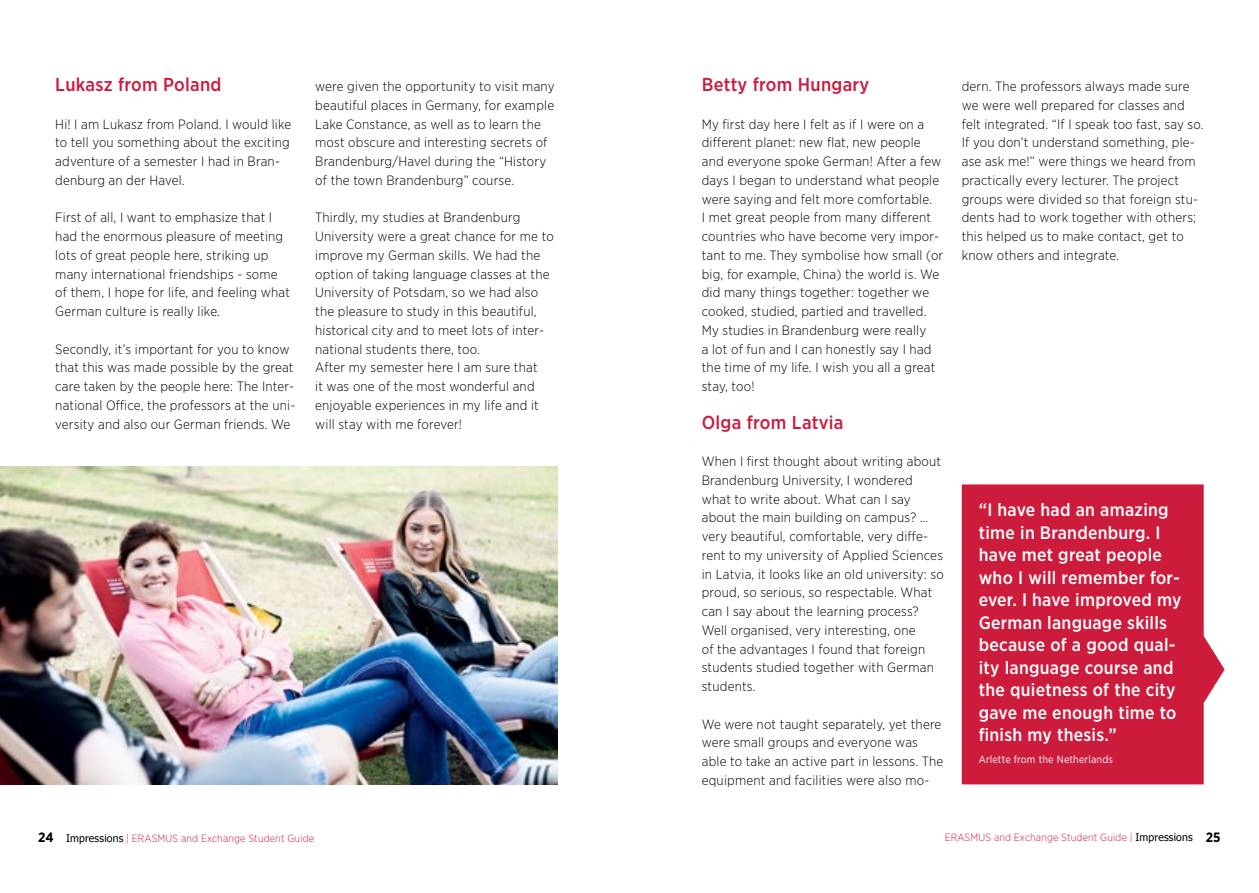
<style>
.page{position:relative;width:1259px;height:893px;background:#fff}
.page>*{position:absolute;margin:0;border:0;box-sizing:border-box;transform-origin:0 0}
.t1{font:500 18.75px "Gotham Narrow";letter-spacing:.015em;color:#cd1b3c}
.t2{font:500 18px/22.5px "Gotham Narrow";letter-spacing:.015em;color:#fff}
.t3{font:300 13.5px/18.8px "Gotham Narrow";letter-spacing:.015em;color:#000}
.t4{font:300 10.5px "Gotham Narrow";letter-spacing:.015em;color:#cd1b3c}
.t5{font:10.5px "Gotham Narrow";letter-spacing:.015em;color:#fff}
.s1{font-weight:700;font-size:13.5px;color:#000}
.s2{font-family:"Tahoma";font-weight:400;color:#000}
</style>
<div class="page">
<img style="left:0;top:466px;width:557px;height:319px">
<svg style="left:961px;top:484px;width:263px;height:300px;background:#d02b4a"></svg>
<h1 class="t1" style="left:55px;top:73px;width:168px">Lukasz from Poland</h1>
<p class="t3" style="left:55px;top:114px;width:237px">Hi! I am Lukasz from Poland. I would like to tell you something about the exciting adventure of a semester I had in Bran&shy;denburg an der Havel.</p>
<p class="t3" style="left:55px;top:208px;width:236px">First of all, I want to emphasize that I had the enormous pleasure of meeting lots of great people here, striking up many international friendships - some of them, I hope for life, and feeling what German culture is really like.</p>
<p class="t3" style="left:55px;top:339px;width:241px">Secondly, it’s important for you to know that this was made possible by the great care taken by the people here: The Inter&shy;national Office, the professors at the uni&shy;versity and also our German friends. We</p>
<p class="t3" style="left:315px;top:77px;width:241px">were given the opportunity to visit many beautiful places in Germany, for example Lake Constance, as well as to learn the most obscure and interesting secrets of Brandenburg/Havel during the “History of the town Brandenburg” course.</p>
<p class="t3" style="left:315px;top:208px;width:240px">Thirdly, my studies at Brandenburg University were a great chance for me to improve my German skills. We had the option of taking language classes at the University of Potsdam, so we had also the pleasure to study in this beautiful, historical city and to meet lots of inter&shy;national students there, too.<br>After my semester here I am sure that<br>it was one of the most wonderful and enjoyable experiences in my life and it will stay with me forever!</p>
<p class="t4" style="left:38px;top:832px;width:277px"><span class="s1">24</span> <span class="s2">Impressions</span> | ERASMUS and Exchange Student Guide</p>
<h1 class="t1" style="left:702px;top:73px;width:169px">Betty from Hungary</h1>
<p class="t3" style="left:702px;top:114px;width:243px">My first day here I felt as if I were on a different planet: new flat, new people and everyone spoke German! After a few days I began to understand what people were saying and felt more comfortable.<br>I met great people from many different countries who have become very impor&shy;tant to me. They symbolise how small (or big, for example, China) the world is. We did many things together: together we cooked, studied, partied and travelled.<br>My studies in Brandenburg were really<br>a lot of fun and I can honestly say I had the time of my life. I wish you all a great stay, too!</p>
<h1 class="t1" style="left:702px;top:410px;width:143px">Olga from Latvia</h1>
<p class="t3" style="left:702px;top:452px;width:243px">When I first thought about writing about Brandenburg University, I wondered what to write about. What can I say about the main building on campus? … very beautiful, comfortable, very diffe&shy;rent to my university of Applied Sciences in Latvia, it looks like an old university: so proud, so serious, so respectable. What can I say about the learning process?<br>Well organised, very interesting, one<br>of the advantages I found that foreign students studied together with German students.</p>
<p class="t3" style="left:702px;top:714px;width:243px">We were not taught separately, yet there were small groups and everyone was able to take an active part in lessons. The equipment and facilities were also mo-</p>
<p class="t3" style="left:961px;top:77px;width:243px">dern. The professors always made sure we were well prepared for classes and felt integrated. “If I speak too fast, say so.<br>If you don’t understand something, ple&shy;ase ask me!” were things we heard from practically every lecturer. The project groups were divided so that foreign stu&shy;dents had to work together with others; this helped us to make contact, get to know others and integrate.</p>
<p class="t2" style="left:978px;top:498px;width:204px">“I have had an amazing time in Brandenburg. I have met great people who I will remember for&shy;ever. I have improved my<br>German language skills because of a good qual&shy;ity language course and the quietness of the city gave me enough time to finish my thesis.”</p>
<p class="t5" style="left:978px;top:753px;width:136px">Arlette from the Netherlands</p>
<p class="t4" style="left:944px;top:831px;width:277px">ERASMUS and Exchange Student Guide | <span class="s2">Impressions</span> <span class="s1">25</span></p>
</div>
